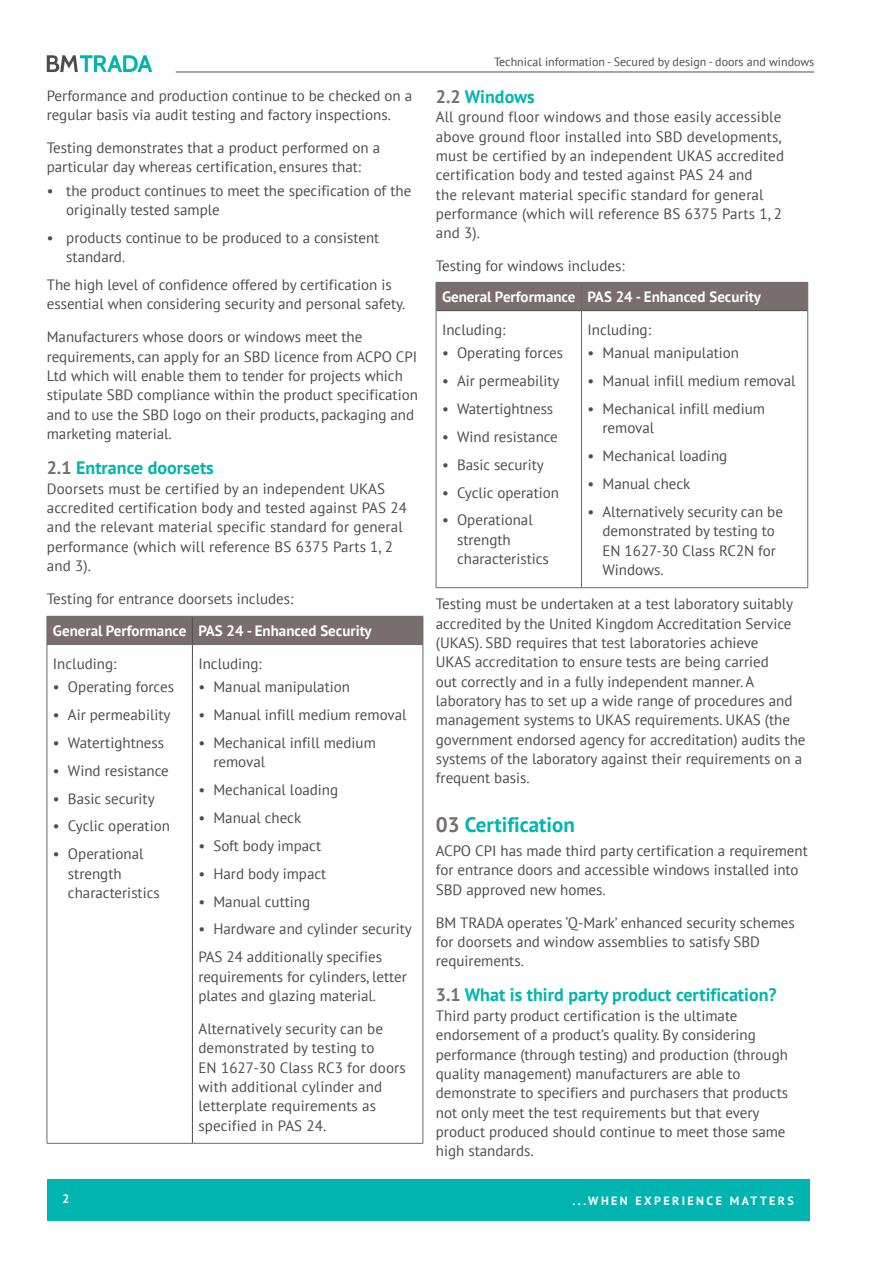
<style>
.page{position:relative;width:893px;height:1263px;background:#fff}
.page>*{position:absolute;margin:0;border:0;box-sizing:border-box;transform-origin:0 0}
.t1{font:700 21px "PT Sans";color:#00b5af}
.t2{font:700 18px "PT Sans";color:#00b5af}
.t3{font:15px/19.4px "PT Sans";color:#4d4d4f}
.t4{font:700 15px "PT Sans";color:#fff}
.t5{font:12px "PT Sans";color:#4d4d4f}
.t6{font:700 12px "PT Sans";letter-spacing:.2em;color:#fff}
.s1{color:#796d6d}
</style>
<div class="page">
<svg style="left:47px;top:55px;width:105px;height:17px"></svg>
<hr style="left:176px;top:72px;width:638px;height:1px;background:#4d4d4f">
<div style="left:47px;top:1179px;width:762px;height:41px;background:#00b5af"></div>
<hr style="left:192px;top:645px;width:1px;height:498px;background:#4d4d4f">
<div style="left:47px;top:616px;width:377px;height:28px;background:#796d6d"></div>
<hr style="left:47px;top:644px;width:145px;height:1px;background:#696a6c">
<hr style="left:47px;top:645px;width:1px;height:498px;background:#696a6c">
<hr style="left:192px;top:644px;width:231px;height:1px;background:#696a6c">
<hr style="left:423px;top:645px;width:1px;height:498px;background:#696a6c">
<hr style="left:47px;top:1143px;width:145px;height:1px;background:#696a6c">
<hr style="left:192px;top:1143px;width:231px;height:1px;background:#696a6c">
<div style="left:436px;top:282px;width:372px;height:29px;background:#796d6d"></div>
<hr style="left:436px;top:311px;width:1px;height:276px;background:#696a6c">
<hr style="left:581px;top:311px;width:1px;height:276px;background:#696a6c">
<hr style="left:807px;top:311px;width:1px;height:276px;background:#696a6c">
<hr style="left:436px;top:587px;width:145px;height:1px;background:#696a6c">
<hr style="left:581px;top:587px;width:227px;height:1px;background:#696a6c">
<p class="t3" style="left:47px;top:85px;width:367px">Performance and production continue to be checked on a regular basis via audit testing and factory inspections.</p>
<p class="t3" style="left:47px;top:137px;width:335px">Testing demonstrates that a product performed on a particular day whereas certification, ensures that:</p>
<p class="t3" style="left:66px;top:180px;width:346px;text-indent:-19px">• the product continues to meet the specification of the originally tested sample</p>
<p class="t3" style="left:66px;top:228px;width:315px;text-indent:-19px">• products continue to be produced to a consistent standard.</p>
<p class="t3" style="left:47px;top:275px;width:360px">The high level of confidence offered by certification is essential when considering security and personal safety.</p>
<p class="t3" style="left:47px;top:327px;width:373px">Manufacturers whose doors or windows meet the requirements, can apply for an SBD licence from ACPO CPI Ltd which will enable them to tender for projects which stipulate SBD compliance within the product specification and to use the SBD logo on their products, packaging and marketing material.</p>
<p class="t2" style="left:47px;top:456px;width:169px"><span class="s1">2.1</span> Entrance doorsets</p>
<p class="t3" style="left:47px;top:478px;width:362px">Doorsets must be certified by an independent UKAS accredited certification body and tested against PAS 24 and the relevant material specific standard for general performance (which will reference BS 6375 Parts 1, 2 and 3).</p>
<p class="t3" style="left:47px;top:588px;width:248px">Testing for entrance doorsets includes:</p>
<p class="t4" style="left:53px;top:621px;width:320px">General Performance PAS 24 - Enhanced Security</p>
<p class="t3" style="left:53px;top:653px;width:65px">Including:</p>
<p class="t3" style="left:53px;top:677px;width:123px">• Operating forces</p>
<p class="t3" style="left:53px;top:705px;width:119px">• Air permeability</p>
<p class="t3" style="left:53px;top:732px;width:113px">• Watertightness</p>
<p class="t3" style="left:53px;top:760px;width:117px">• Wind resistance</p>
<p class="t3" style="left:53px;top:788px;width:103px">• Basic security</p>
<p class="t3" style="left:53px;top:816px;width:119px">• Cyclic operation</p>
<p class="t3" style="left:68px;top:844px;width:93px;text-indent:-15px">• Operational strength characteristics</p>
<p class="t3" style="left:198px;top:653px;width:65px">Including:</p>
<p class="t3" style="left:198px;top:677px;width:153px">• Manual manipulation</p>
<p class="t3" style="left:198px;top:705px;width:210px">• Manual infill medium removal</p>
<p class="t3" style="left:213px;top:732px;width:164px;text-indent:-15px">• Mechanical infill medium removal</p>
<p class="t3" style="left:198px;top:780px;width:141px">• Mechanical loading</p>
<p class="t3" style="left:198px;top:808px;width:104px">• Manual check</p>
<p class="t3" style="left:198px;top:835px;width:124px">• Soft body impact</p>
<p class="t3" style="left:198px;top:863px;width:129px">• Hard body impact</p>
<p class="t3" style="left:198px;top:891px;width:113px">• Manual cutting</p>
<p class="t3" style="left:198px;top:915px;width:215px;line-height:27.9px">• Hardware and cylinder security<br>PAS 24 additionally specifies</p>
<p class="t3" style="left:198px;top:966px;width:210px">requirements for cylinders, letter plates and glazing material.</p>
<p class="t3" style="left:198px;top:1018px;width:209px">Alternatively security can be demonstrated by testing to<br>EN 1627-30 Class RC3 for doors with additional cylinder and letterplate requirements as specified in PAS 24.</p>
<p class="t5" style="left:494px;top:54px;width:322px">Technical information - Secured by design - doors and windows</p>
<p class="t2" style="left:436px;top:85px;width:100px"><span class="s1">2.2</span> Windows</p>
<p class="t3" style="left:436px;top:107px;width:350px">All ground floor windows and those easily accessible above ground floor installed into SBD developments, must be certified by an independent UKAS accredited certification body and tested against PAS 24 and<br>the relevant material specific standard for general performance (which will reference BS 6375 Parts 1, 2 and 3).</p>
<p class="t3" style="left:436px;top:256px;width:190px">Testing for windows includes:</p>
<p class="t4" style="left:442px;top:287px;width:320px">General Performance PAS 24 - Enhanced Security</p>
<p class="t3" style="left:442px;top:319px;width:65px">Including:</p>
<p class="t3" style="left:442px;top:343px;width:123px">• Operating forces</p>
<p class="t3" style="left:442px;top:371px;width:119px">• Air permeability</p>
<p class="t3" style="left:442px;top:399px;width:113px">• Watertightness</p>
<p class="t3" style="left:442px;top:426px;width:117px">• Wind resistance</p>
<p class="t3" style="left:442px;top:454px;width:103px">• Basic security</p>
<p class="t3" style="left:442px;top:482px;width:118px">• Cyclic operation</p>
<p class="t3" style="left:457px;top:510px;width:93px;text-indent:-15px">• Operational strength characteristics</p>
<p class="t3" style="left:587px;top:319px;width:65px">Including:</p>
<p class="t3" style="left:587px;top:343px;width:153px">• Manual manipulation</p>
<p class="t3" style="left:587px;top:371px;width:210px">• Manual infill medium removal</p>
<p class="t3" style="left:602px;top:399px;width:164px;text-indent:-15px">• Mechanical infill medium removal</p>
<p class="t3" style="left:587px;top:446px;width:141px">• Mechanical loading</p>
<p class="t3" style="left:587px;top:474px;width:104px">• Manual check</p>
<p class="t3" style="left:602px;top:502px;width:182px;text-indent:-15px">• Alternatively security can be demonstrated by testing to<br>EN 1627-30 Class RC2N for<br>Windows.</p>
<p class="t3" style="left:436px;top:594px;width:371px">Testing must be undertaken at a test laboratory suitably accredited by the United Kingdom Accreditation Service (UKAS). SBD requires that test laboratories achieve<br>UKAS accreditation to ensure tests are being carried<br>out correctly and in a fully independent manner. A laboratory has to set up a wide range of procedures and management systems to UKAS requirements. UKAS (the government endorsed agency for accreditation) audits the systems of the laboratory against their requirements on a frequent basis.</p>
<h1 class="t1" style="left:436px;top:811px;width:141px"><span class="s1">03</span> Certification</h1>
<p class="t3" style="left:436px;top:841px;width:373px">ACPO CPI has made third party certification a requirement for entrance doors and accessible windows installed into<br>SBD approved new homes.</p>
<p class="t3" style="left:436px;top:912px;width:360px">BM TRADA operates ‘Q-Mark’ enhanced security schemes for doorsets and window assemblies to satisfy SBD requirements.</p>
<p class="t2" style="left:436px;top:983px;width:342px"><span class="s1">3.1</span> What is third party product certification?</p>
<p class="t3" style="left:436px;top:1005px;width:354px">Third party product certification is the ultimate endorsement of a product’s quality. By considering performance (through testing) and production (through quality management) manufacturers are able to demonstrate to specifiers and purchasers that products not only meet the test requirements but that every product produced should continue to meet those same high standards.</p>
<p class="t6" style="left:62px;top:1191px;width:8px">2</p>
<p class="t6" style="left:572px;top:1193px;width:223px">...WHEN EXPERIENCE MATTERS</p>
</div>
